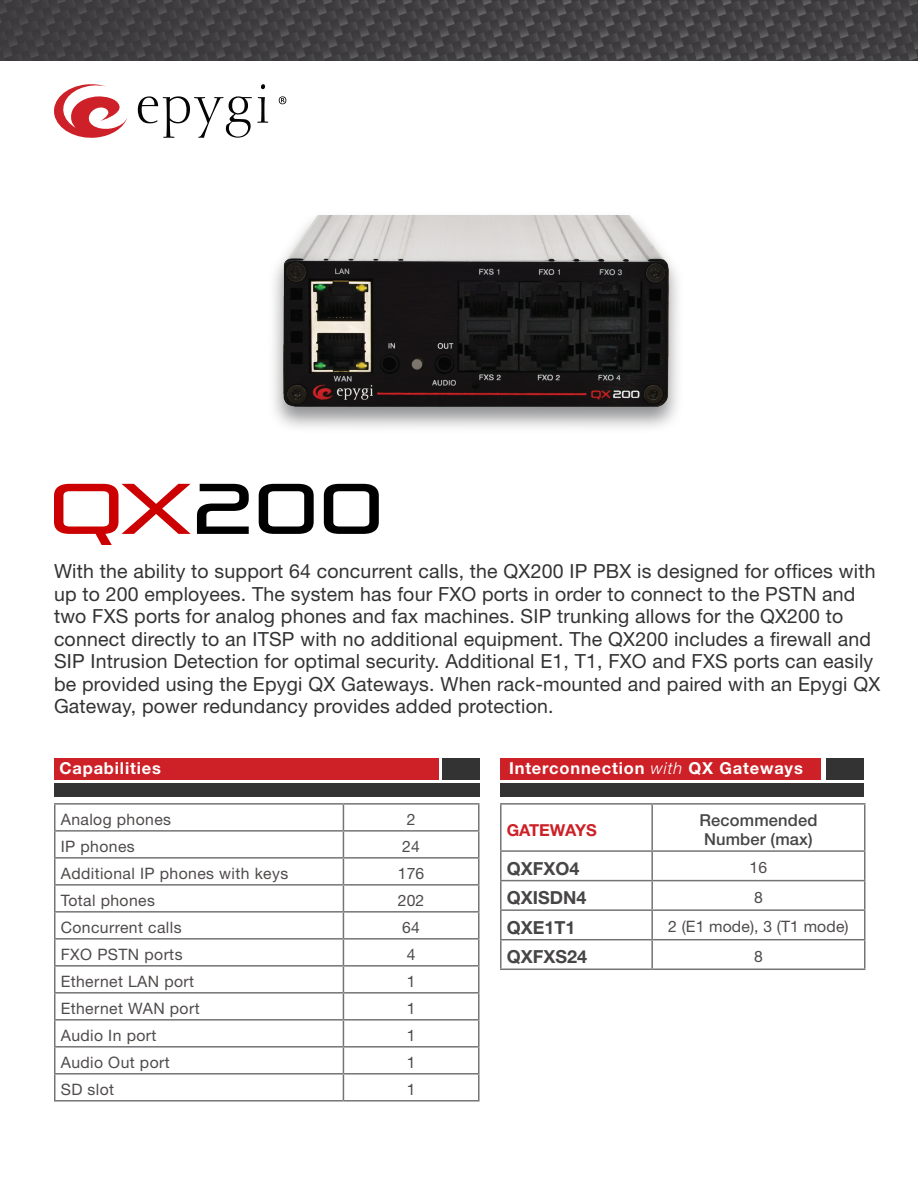
<style>
.page{position:relative;width:918px;height:1188px;background:#fff}
.page>*{position:absolute;margin:0;border:0;box-sizing:border-box;transform-origin:0 0}
.t1{font:19.5px/22.5px "Helvetica Neue";letter-spacing:.01em;color:#323332}
.t2{font:700 18px "Helvetica Neue";color:#474546}
.ProductNames{font:700 16.5px "Helvetica Neue";letter-spacing:.05em;color:#fff}
.t3{font:500 16.5px "Helvetica Neue";letter-spacing:.01em;color:#474546}
.t4{font:700 16.5px "Helvetica Neue";color:#cd2027}
.t5{font:15.75px "Helvetica Neue";letter-spacing:.025em;color:#4f4b4b}
.s1{font-weight:300;font-style:italic}
</style>
<div class="page">
<svg style="left:54px;top:484px;width:137px;height:61px"></svg>
<svg style="left:197px;top:484px;width:52px;height:50px"></svg>
<svg style="left:259px;top:484px;width:55px;height:50px"></svg>
<svg style="left:324px;top:484px;width:55px;height:50px"></svg>
<div style="left:268px;top:211px;width:416px;height:222px;background:#6c6d70;opacity:.75"></div>
<img style="left:283px;top:215px;width:386px;height:191px">
<hr style="left:54px;top:803px;width:289px;height:2px;background:#747477">
<hr style="left:54px;top:805px;width:2px;height:25px;background:#747477">
<hr style="left:343px;top:803px;width:137px;height:2px;background:#747477">
<hr style="left:478px;top:805px;width:2px;height:25px;background:#747477">
<hr style="left:54px;top:830px;width:289px;height:2px;background:#747477">
<hr style="left:54px;top:832px;width:2px;height:25px;background:#747477">
<hr style="left:343px;top:830px;width:137px;height:2px;background:#747477">
<hr style="left:478px;top:832px;width:2px;height:25px;background:#747477">
<hr style="left:54px;top:857px;width:289px;height:2px;background:#747477">
<hr style="left:54px;top:859px;width:2px;height:25px;background:#747477">
<hr style="left:343px;top:857px;width:137px;height:2px;background:#747477">
<hr style="left:478px;top:859px;width:2px;height:25px;background:#747477">
<hr style="left:54px;top:884px;width:289px;height:2px;background:#747477">
<hr style="left:54px;top:886px;width:2px;height:25px;background:#747477">
<hr style="left:343px;top:884px;width:137px;height:2px;background:#747477">
<hr style="left:478px;top:886px;width:2px;height:25px;background:#747477">
<hr style="left:54px;top:911px;width:289px;height:2px;background:#747477">
<hr style="left:54px;top:913px;width:2px;height:25px;background:#747477">
<hr style="left:343px;top:911px;width:137px;height:2px;background:#747477">
<hr style="left:478px;top:913px;width:2px;height:25px;background:#747477">
<hr style="left:54px;top:938px;width:289px;height:2px;background:#747477">
<hr style="left:54px;top:940px;width:2px;height:25px;background:#747477">
<hr style="left:343px;top:938px;width:137px;height:2px;background:#747477">
<hr style="left:478px;top:940px;width:2px;height:25px;background:#747477">
<hr style="left:54px;top:965px;width:289px;height:2px;background:#747477">
<hr style="left:54px;top:967px;width:2px;height:25px;background:#747477">
<hr style="left:343px;top:965px;width:137px;height:2px;background:#747477">
<hr style="left:478px;top:967px;width:2px;height:25px;background:#747477">
<hr style="left:54px;top:992px;width:289px;height:2px;background:#747477">
<hr style="left:54px;top:994px;width:2px;height:25px;background:#747477">
<hr style="left:343px;top:992px;width:137px;height:2px;background:#747477">
<hr style="left:478px;top:994px;width:2px;height:25px;background:#747477">
<hr style="left:54px;top:1019px;width:289px;height:2px;background:#747477">
<hr style="left:54px;top:1021px;width:2px;height:25px;background:#747477">
<hr style="left:343px;top:1019px;width:137px;height:2px;background:#747477">
<hr style="left:478px;top:1021px;width:2px;height:25px;background:#747477">
<hr style="left:54px;top:1046px;width:289px;height:2px;background:#747477">
<hr style="left:54px;top:1048px;width:2px;height:25px;background:#747477">
<hr style="left:343px;top:1046px;width:137px;height:2px;background:#747477">
<hr style="left:478px;top:1048px;width:2px;height:25px;background:#747477">
<hr style="left:54px;top:1073px;width:289px;height:2px;background:#747477">
<hr style="left:54px;top:1075px;width:2px;height:25px;background:#747477">
<hr style="left:343px;top:1073px;width:137px;height:2px;background:#747477">
<svg style="left:343px;top:804px;width:136px;height:296px"></svg>
<hr style="left:478px;top:1075px;width:2px;height:25px;background:#747477">
<hr style="left:54px;top:1100px;width:289px;height:2px;background:#747477">
<hr style="left:343px;top:1100px;width:137px;height:2px;background:#747477">
<svg style="left:502px;top:879px;width:362px;height:90px"></svg>
<hr style="left:500px;top:803px;width:152px;height:2px;background:#747477">
<hr style="left:500px;top:805px;width:2px;height:45px;background:#747477">
<hr style="left:652px;top:803px;width:213px;height:2px;background:#747477">
<hr style="left:651px;top:805px;width:2px;height:45px;background:#747477">
<hr style="left:864px;top:805px;width:2px;height:45px;background:#747477">
<hr style="left:500px;top:850px;width:152px;height:2px;background:#747477">
<hr style="left:500px;top:852px;width:2px;height:28px;background:#747477">
<hr style="left:652px;top:850px;width:213px;height:2px;background:#747477">
<hr style="left:651px;top:852px;width:2px;height:28px;background:#747477">
<hr style="left:864px;top:852px;width:2px;height:28px;background:#747477">
<hr style="left:500px;top:880px;width:152px;height:1px;background:#747477">
<hr style="left:500px;top:881px;width:2px;height:28px;background:#747477">
<hr style="left:652px;top:880px;width:213px;height:1px;background:#747477">
<hr style="left:651px;top:881px;width:2px;height:28px;background:#747477">
<hr style="left:864px;top:881px;width:2px;height:28px;background:#747477">
<hr style="left:500px;top:909px;width:152px;height:2px;background:#747477">
<hr style="left:500px;top:911px;width:2px;height:28px;background:#747477">
<hr style="left:652px;top:909px;width:213px;height:2px;background:#747477">
<hr style="left:651px;top:911px;width:2px;height:28px;background:#747477">
<hr style="left:864px;top:911px;width:2px;height:28px;background:#747477">
<hr style="left:500px;top:939px;width:152px;height:1px;background:#747477">
<hr style="left:500px;top:940px;width:2px;height:29px;background:#747477">
<hr style="left:652px;top:939px;width:213px;height:1px;background:#747477">
<hr style="left:651px;top:940px;width:2px;height:29px;background:#747477">
<hr style="left:864px;top:940px;width:2px;height:29px;background:#747477">
<hr style="left:500px;top:969px;width:152px;height:1px;background:#747477">
<hr style="left:652px;top:969px;width:213px;height:1px;background:#747477">
<div style="left:500px;top:784px;width:363px;height:13px;background:#323332"></div>
<div style="left:500px;top:759px;width:321px;height:21px;background:#cd2027"></div>
<div style="left:826px;top:759px;width:37px;height:21px;background:#323332"></div>
<div style="left:54px;top:759px;width:384px;height:21px;background:#cd2027"></div>
<div style="left:54px;top:784px;width:426px;height:13px;background:#323332"></div>
<div style="left:442px;top:759px;width:38px;height:21px;background:#323332"></div>
<img style="left:0;top:0;width:918px;height:61px">
<svg style="left:279px;top:96px;width:7px;height:8px"></svg>
<svg style="left:138px;top:84px;width:130px;height:54px"></svg>
<svg style="left:54px;top:84px;width:73px;height:54px"></svg>
<p class="t1" style="left:54px;top:561px;width:823px">With the ability to support 64 concurrent calls, the QX200 IP PBX is designed for offices with up to 200 employees. The system has four FXO ports in order to connect to the PSTN and two FXS ports for analog phones and fax machines. SIP trunking allows for the QX200 to</p>
<p class="t1" style="left:54px;top:628px;width:828px">connect directly to an ITSP with no additional equipment. The QX200 includes a firewall and SIP Intrusion Detection for optimal security. Additional E1, T1, FXO and FXS ports can easily be provided using the Epygi QX Gateways. When rack-mounted and paired with an Epygi QX Gateway, power redundancy provides added protection.</p>
<p class="ProductNames" style="left:59px;top:755px;width:103px">Capabilities</p>
<p class="ProductNames" style="left:509px;top:756px;width:295px">Interconnection <span class="s1">with</span> QX Gateways</p>
<p class="t5" style="left:61px;top:808px;width:112px">Analog phones</p>
<p class="t5" style="left:407px;top:808px;width:10px">2</p>
<p class="t5" style="left:61px;top:835px;width:76px">IP phones</p>
<p class="t5" style="left:402px;top:835px;width:19px">24</p>
<p class="t5" style="left:61px;top:862px;width:229px">Additional IP phones with keys</p>
<p class="t5" style="left:398px;top:862px;width:28px">176</p>
<p class="t5" style="left:61px;top:889px;width:96px">Total phones</p>
<p class="t5" style="left:398px;top:889px;width:28px">202</p>
<p class="t5" style="left:61px;top:916px;width:122px">Concurrent calls</p>
<p class="t5" style="left:402px;top:916px;width:19px">64</p>
<p class="t5" style="left:61px;top:943px;width:123px">FXO PSTN ports</p>
<p class="t5" style="left:407px;top:943px;width:10px">4</p>
<p class="t5" style="left:61px;top:970px;width:135px">Ethernet LAN port</p>
<p class="t5" style="left:407px;top:970px;width:10px">1</p>
<p class="t5" style="left:61px;top:997px;width:140px">Ethernet WAN port</p>
<p class="t5" style="left:407px;top:997px;width:10px">1</p>
<p class="t5" style="left:61px;top:1024px;width:97px">Audio In port</p>
<p class="t5" style="left:407px;top:1024px;width:10px">1</p>
<p class="t5" style="left:61px;top:1051px;width:110px">Audio Out port</p>
<p class="t5" style="left:407px;top:1051px;width:10px">1</p>
<p class="t5" style="left:61px;top:1078px;width:55px">SD slot</p>
<p class="t5" style="left:407px;top:1078px;width:10px">1</p>
<p class="t4" style="left:507px;top:817px;width:92px">GATEWAYS</p>
<p class="t3" style="left:699px;top:806px;width:120px">Recommended</p>
<p class="t3" style="left:704px;top:826px;width:110px">Number (max)</p>
<p class="t2" style="left:507px;top:854px;width:74px">QXFXO4</p>
<p class="t5" style="left:750px;top:856px;width:19px">16</p>
<p class="t2" style="left:507px;top:884px;width:81px">QXISDN4</p>
<p class="t5" style="left:754px;top:886px;width:10px">8</p>
<p class="t2" style="left:507px;top:913px;width:70px">QXE1T1</p>
<p class="t5" style="left:668px;top:915px;width:182px">2 (E1 mode), 3 (T1 mode)</p>
<p class="t2" style="left:507px;top:943px;width:82px">QXFXS24</p>
<p class="t5" style="left:754px;top:945px;width:10px">8</p>
</div>
